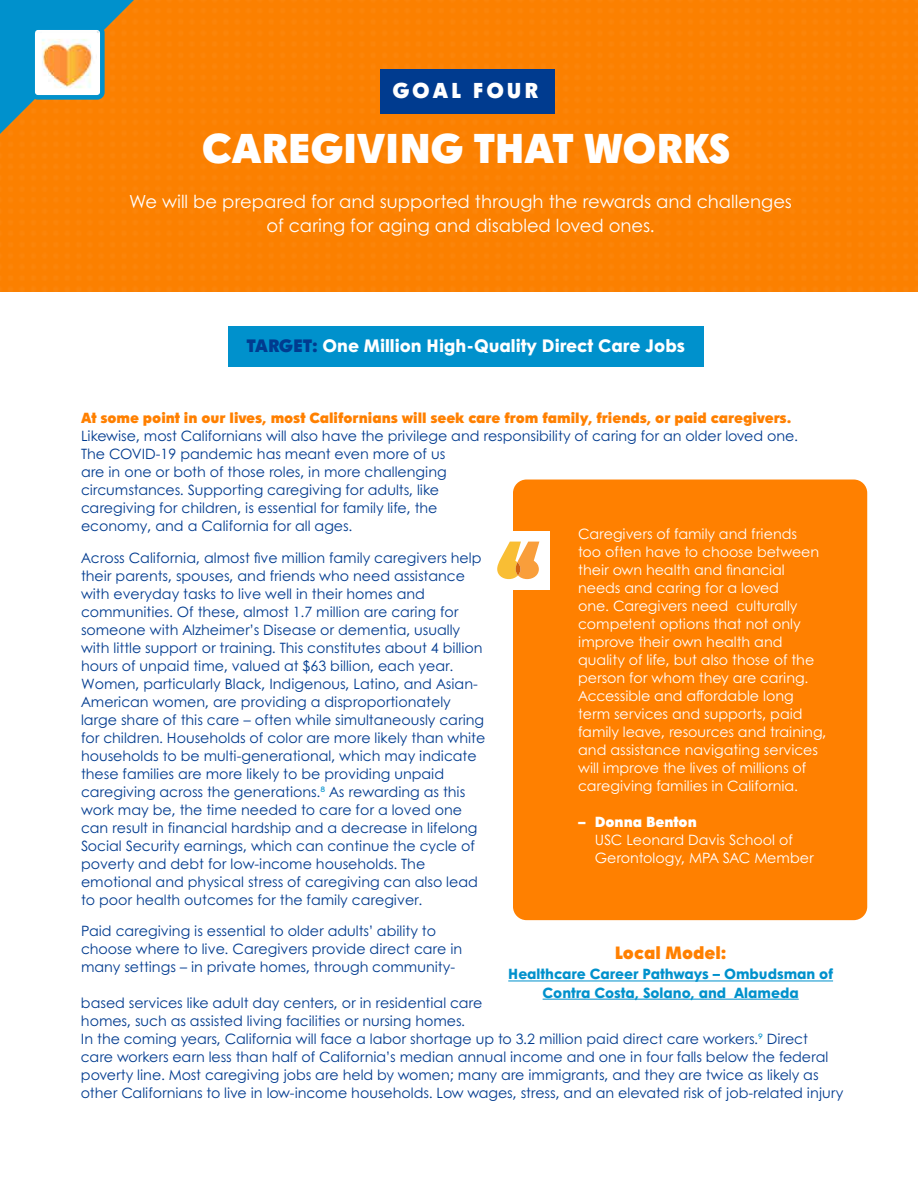
<style>
.page{position:relative;width:918px;height:1188px;background:#fff}
.page>*{position:absolute;margin:0;border:0;box-sizing:border-box;transform-origin:0 0}
.t1{font:900 40.5px "Century Gothic";color:#fff}
.t2{font:900 21px "Century Gothic";letter-spacing:.145em;color:#fff}
.t3{font:18px/24px "Century Gothic";color:#fff;text-align:center}
.t4{font:800 17.55px "Century Gothic";color:#fff}
.t5{font:900 17.4px "Century Gothic";color:#ff8000}
.t6{font:14.25px/18px "Century Gothic";color:#003b8f}
.t7{font:14.25px/18px "Century Gothic";color:#fff}
.t8{font:800 14.25px/19.5px "Century Gothic";color:#0091cc;text-align:center}
.t9{font:900 14.25px "Century Gothic";color:#fff}
.s1{font-weight:900;color:#003b8f}
.s2{font-weight:900;color:#ff8000}
.s3{color:#0091cc}
</style>
<div class="page">
<img style="left:0;top:0;width:918px;height:292px">
<svg style="left:0;top:0;width:134px;height:134px;background:#838862"></svg>
<div style="left:229px;top:326px;width:475px;height:41px;background:#0091cc"></div>
<div style="left:380px;top:69px;width:174px;height:44px;background:#003b8f"></div>
<img style="left:36px;top:31px;width:63px;height:63px">
<div style="left:30px;top:25px;width:75px;height:75px;border:5px solid #0091cc;border-radius:5px"></div>
<hr style="left:543px;top:999px;width:256px;height:1px;background:#0091cc">
<hr style="left:508px;top:981px;width:325px;height:1px;background:#0091cc">
<div style="left:513px;top:480px;width:354px;height:440px;background:#ff8000;border-radius:14px"></div>
<div style="left:490px;top:531px;width:59px;height:59px;background:#fff"></div>
<svg style="left:497px;top:542px;width:42px;height:37px"></svg>
<h1 class="t2" style="left:393px;top:75px;width:147px">GOAL FOUR</h1>
<h1 class="t1" style="left:202px;top:119px;width:530px">CAREGIVING THAT WORKS</h1>
<p class="t3" style="left:129px;top:189px;width:664px">We will be prepared for and supported through the rewards and challenges of caring for aging and disabled loved ones.</p>
<p class="t4" style="left:247px;top:333px;width:440px"><span class="s1">TARGET:</span> One Million High-Quality Direct Care Jobs</p>
<p class="t6" style="left:81px;top:409px;width:719px"><span class="s2">At some point in our lives, most Californians will seek care from family, friends, or paid caregivers.<br></span>Likewise, most Californians will also have the privilege and responsibility of caring for an older loved one.<br>The COVID-19 pandemic has meant even more of us<br>are in one or both of those roles, in more challenging</p>
<p class="t6" style="left:81px;top:481px;width:360px;text-align:justify">circumstances. Supporting caregiving for adults, like caregiving for children, is essential for family life, the economy, and a California for all ages.</p>
<p class="t6" style="left:81px;top:549px;width:406px">Across California, almost five million family caregivers help their parents, spouses, and friends who need assistance with everyday tasks to live well in their homes and communities. Of these, almost 1.7 million are caring for someone with Alzheimer’s Disease or dementia, usually with little support or training. This constitutes about 4 billion hours of unpaid time, valued at $63 billion, each year.<br>Women, particularly Black, Indigenous, Latino, and Asian-American women, are providing a disproportionately large share of this care – often while simultaneously caring for children. Households of color are more likely than white households to be multi-generational, which may indicate these families are more likely to be providing unpaid caregiving across the generations.<span class="s3">8</span> As rewarding as this work may be, the time needed to care for a loved one can result in financial hardship and a decrease in lifelong Social Security earnings, which can continue the cycle of poverty and debt for low-income households. The emotional and physical stress of caregiving can also lead to poor health outcomes for the family caregiver.</p>
<p class="t6" style="left:81px;top:922px;width:383px">Paid caregiving is essential to older adults’ ability to choose where to live. Caregivers provide direct care in</p>
<p class="t7" style="left:578px;top:524px;width:250px">Caregivers of family and friends<br>too often have to choose between their own health and financial needs and caring for a loved<br>one. Caregivers need culturally competent options that not only improve their own health and quality of life, but also those of the person for whom they are caring.<br>Accessible and affordable long term services and supports, paid family leave, resources and training, and assistance navigating services will improve the lives of millions of caregiving families in California.</p>
<p class="t9" style="left:578px;top:811px;width:120px">– Donna Benton</p>
<p class="t7" style="left:595px;top:830px;width:220px">USC Leonard Davis School of<br>Gerontology, MPA SAC Member</p>
<p class="t5" style="left:615px;top:940px;width:113px">Local Model:</p>
<p class="t6" style="left:81px;top:958px;width:376px">many settings – in private homes, through community-</p>
<p class="t8" style="left:508px;top:963px;width:326px">Healthcare Career Pathways – Ombudsman of<br>Contra Costa, Solano, and Alameda</p>
<p class="t6" style="left:81px;top:994px;width:764px">based services like adult day centers, or in residential care<br>homes, such as assisted living facilities or nursing homes.<br>In the coming years, California will face a labor shortage up to 3.2 million paid direct care workers.<span class="s3">9</span> Direct care workers earn less than half of California’s median annual income and one in four falls below the federal poverty line. Most caregiving jobs are held by women; many are immigrants, and they are twice as likely as other Californians to live in low-income households. Low wages, stress, and an elevated risk of job-related injury</p>
</div>
